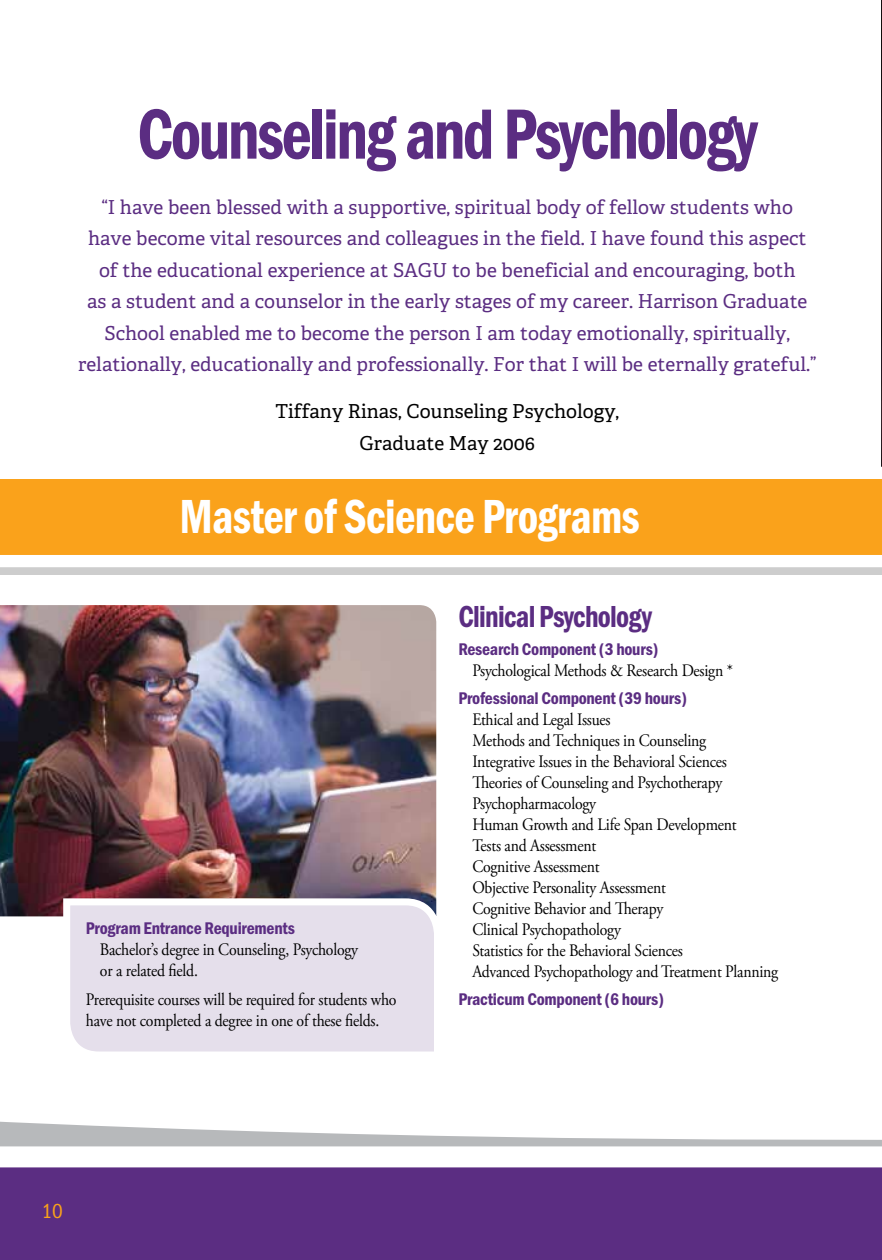
<style>
.page{position:relative;width:882px;height:1260px;background:#fff}
.page>*{position:absolute;margin:0;border:0;box-sizing:border-box;transform-origin:0 0}
.t1{font:73.5px "Franklin Gothic URW Con Dem";letter-spacing:-.035em;color:#5b2d82;scale:.9 1}
.t2{font:49.52px "Franklin Gothic URW Con Dem";letter-spacing:-.015em;color:#fff;scale:.9 1}
.t3{font:31.5px "Franklin Gothic URW Con Dem";letter-spacing:-.025em;color:#5b2d82;scale:.9 1}
.t4{font:21px "Franklin Gothic URW Con Boo";color:#faa21b}
.t5{font:19.25px/31.5px "Adelle";color:#5b2d82;text-align:center}
.t6{font:19.25px/31.5px "Adelle";color:#000;text-align:center}
.t7{font:17.5px/21px "Adobe Garamond Pro";letter-spacing:-.015em;color:#000;scale:.9 1}
.t8{font:17.5px "Franklin Gothic URW Con Dem";letter-spacing:-.015em;color:#5b2d82}
</style>
<div class="page">
<svg style="left:0;top:1121px;width:882px;height:25px"></svg>
<svg style="left:0;top:1146px;width:882px;height:114px"></svg>
<img style="left:881px;top:0;width:1px;height:461px">
<div style="left:0;top:475px;width:882px;height:100px;background:#cdcdcd"></div>
<svg style="left:0;top:461px;width:882px;height:107px;background:#fbbc5c"></svg>
<img style="left:0;top:605px;width:437px;height:312px">
<svg style="left:60px;top:895px;width:377px;height:157px;background:#e3dde8"></svg>
<h1 class="t1" style="left:137px;top:85px;width:690px">Counseling and Psychology</h1>
<p class="t5" style="left:78px;top:190px;width:740px">“I have been blessed with a supportive, spiritual body of fellow students who have become vital resources and colleagues in the field. I have found this aspect of the educational experience at SAGU to be beneficial and encouraging, both<br>as a student and a counselor in the early stages of my career. Harrison Graduate School enabled me to become the person I am today emotionally, spiritually, relationally, educationally and professionally. For that I will be eternally grateful.”</p>
<p class="t6" style="left:275px;top:395px;width:345px">Tiffany Rinas, Counseling Psychology,<br>Graduate May 2006</p>
<h2 class="t2" style="left:179px;top:483px;width:513px">Master of Science Programs</h2>
<p class="t8" style="left:86px;top:916px;width:210px">Program Entrance Requirements</p>
<p class="t7" style="left:100px;top:939px;width:288px">Bachelor’s degree in Counseling, Psychology or a related field.</p>
<p class="t7" style="left:86px;top:989px;width:347px">Prerequisite courses will be required for students who have not completed a degree in one of these fields.</p>
<h3 class="t3" style="left:458px;top:595px;width:217px">Clinical Psychology</h3>
<p class="t8" style="left:458px;top:637px;width:202px">Research Component (3 hours)</p>
<p class="t7" style="left:472px;top:660px;width:291px">Psychological Methods &amp; Research Design *</p>
<p class="t8" style="left:458px;top:686px;width:230px">Professional Component (39 hours)</p>
<p class="t7" style="left:472px;top:709px;width:341px">Ethical and Legal Issues<br>Methods and Techniques in Counseling<br>Integrative Issues in the Behavioral Sciences Theories of Counseling and Psychotherapy Psychopharmacology<br>Human Growth and Life Span Development<br>Tests and Assessment<br>Cognitive Assessment<br>Objective Personality Assessment<br>Cognitive Behavior and Therapy<br>Clinical Psychopathology<br>Statistics for the Behavioral Sciences<br>Advanced Psychopathology and Treatment Planning</p>
<p class="t8" style="left:458px;top:987px;width:207px">Practicum Component (6 hours)</p>
<p class="t4" style="left:41px;top:1199px;width:23px">10</p>
</div>
